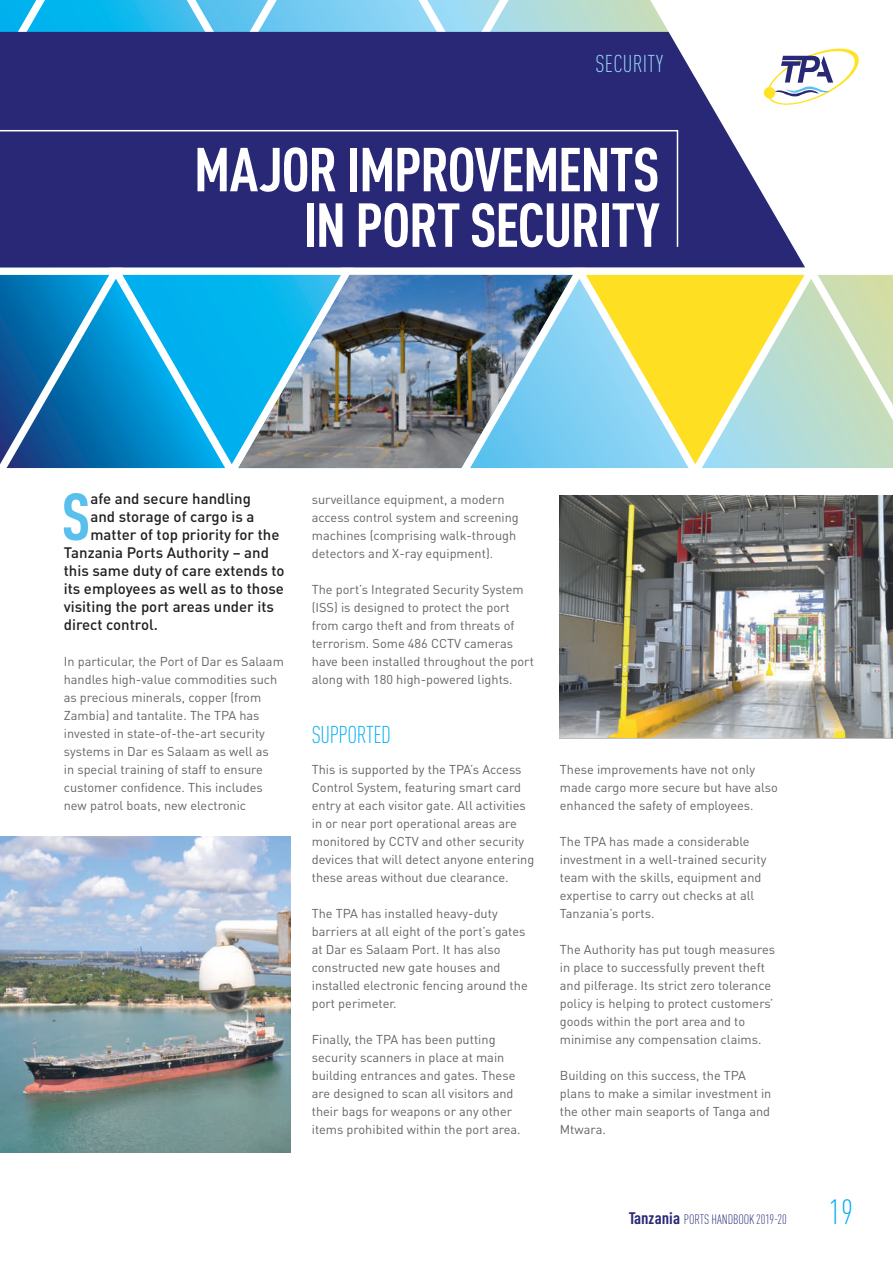
<style>
.page{position:relative;width:893px;height:1263px;background:#fff}
.page>*{position:absolute;margin:0;border:0;box-sizing:border-box;transform-origin:0 0}
.t1{font:700 condensed 65.55px "DINOT";color:#59c0ed}
.t2{font:700 condensed 61.05px/55.5px "DINOT";letter-spacing:-.025em;color:#fff;text-align:right}
.t3{font:300 condensed 34.5px "DINOT";color:#00aeef}
.t4{font:300 condensed 24px "DINOT";letter-spacing:-.02em;color:#00aeef}
.t5{font:300 condensed 24px "DINOT";letter-spacing:.01em;color:#9cdcf8}
.t6{font:500 15px "DINOT";color:#231f20}
.t7{font:300 condensed 13.5px "DINOT";letter-spacing:-.005em;color:#292877}
.t8{font:12.75px/18px "DINOT";color:#636366}
.s1{font-weight:700;font-size:16.5px}
</style>
<div class="page">
<svg style="left:0;top:275px;width:238px;height:193px;background:#1591cc"></svg>
<svg style="left:573px;top:275px;width:320px;height:193px;background:#cede9d"></svg>
<img style="left:0;top:837px;width:291px;height:315px">
<img style="left:560px;top:495px;width:333px;height:243px">
<svg style="left:0;top:0;width:859px;height:267px"></svg>
<div style="left:0;top:129px;width:679px;height:119px;background:#292877"></div>
<img style="left:238px;top:275px;width:335px;height:193px">
<h3 class="t5" style="left:595px;top:50px;width:69px">SECURITY</h3>
<h2 class="t2" style="left:194px;top:141px;width:467px">MAJOR IMPROVEMENTS<br>IN PORT SECURITY</h2>
<h1 class="t1" style="left:61px;top:477px;width:30px">S</h1>
<p class="t6" style="left:90px;top:488px;width:162px">afe and secure handling</p>
<p class="t6" style="left:90px;top:506px;width:165px">and storage of cargo is a</p>
<p class="t6" style="left:90px;top:524px;width:191px">matter of top priority for the</p>
<p class="t6" style="left:64px;top:542px;width:207px">Tanzania Ports Authority – and</p>
<p class="t6" style="left:64px;top:560px;width:222px">this same duty of care extends to</p>
<p class="t6" style="left:64px;top:578px;width:222px">its employees as well as to those</p>
<p class="t6" style="left:64px;top:596px;width:212px">visiting the port areas under its</p>
<p class="t6" style="left:64px;top:614px;width:96px">direct control.</p>
<p class="t8" style="left:64px;top:652px;width:222px">In particular, the Port of Dar es Salaam handles high-value commodities such as precious minerals, copper (from Zambia) and tantalite. The TPA has invested in state-of-the-art security systems in Dar es Salaam as well as<br>in special training of staff to ensure customer confidence. This includes new patrol boats, new electronic</p>
<p class="t8" style="left:312px;top:490px;width:209px">surveillance equipment, a modern access control system and screening machines (comprising walk-through detectors and X-ray equipment).</p>
<p class="t8" style="left:312px;top:580px;width:224px">The port’s Integrated Security System (ISS) is designed to protect the port from cargo theft and from threats of terrorism. Some 486 CCTV cameras have been installed throughout the port along with 180 high-powered lights.</p>
<h3 class="t4" style="left:312px;top:720px;width:81px">SUPPORTED</h3>
<p class="t8" style="left:312px;top:760px;width:224px">This is supported by the TPA’s Access Control System, featuring smart card entry at each visitor gate. All activities in or near port operational areas are monitored by CCTV and other security devices that will detect anyone entering these areas without due clearance.</p>
<p class="t8" style="left:312px;top:904px;width:217px">The TPA has installed heavy-duty barriers at all eight of the port’s gates at Dar es Salaam Port. It has also constructed new gate houses and installed electronic fencing around the port perimeter.</p>
<p class="t8" style="left:312px;top:1030px;width:210px">Finally, the TPA has been putting security scanners in place at main building entrances and gates. These are designed to scan all visitors and their bags for weapons or any other items prohibited within the port area.</p>
<p class="t8" style="left:560px;top:760px;width:220px">These improvements have not only made cargo more secure but have also enhanced the safety of employees.</p>
<p class="t8" style="left:560px;top:832px;width:208px">The TPA has made a considerable investment in a well-trained security team with the skills, equipment and expertise to carry out checks at all<br>Tanzania’s ports.</p>
<p class="t8" style="left:560px;top:940px;width:217px">The Authority has put tough measures in place to successfully prevent theft and pilferage. Its strict zero tolerance policy is helping to protect customers’ goods within the port area and to minimise any compensation claims.</p>
<p class="t8" style="left:560px;top:1066px;width:213px">Building on this success, the TPA plans to make a similar investment in the other main seaports of Tanga and<br>Mtwara.</p>
<p class="t7" style="left:629px;top:1212px;width:159px"><span class="s1">Tanzania</span> PORTS HANDBOOK 2019-20</p>
<h3 class="t3" style="left:829px;top:1192px;width:25px">19</h3>
</div>
